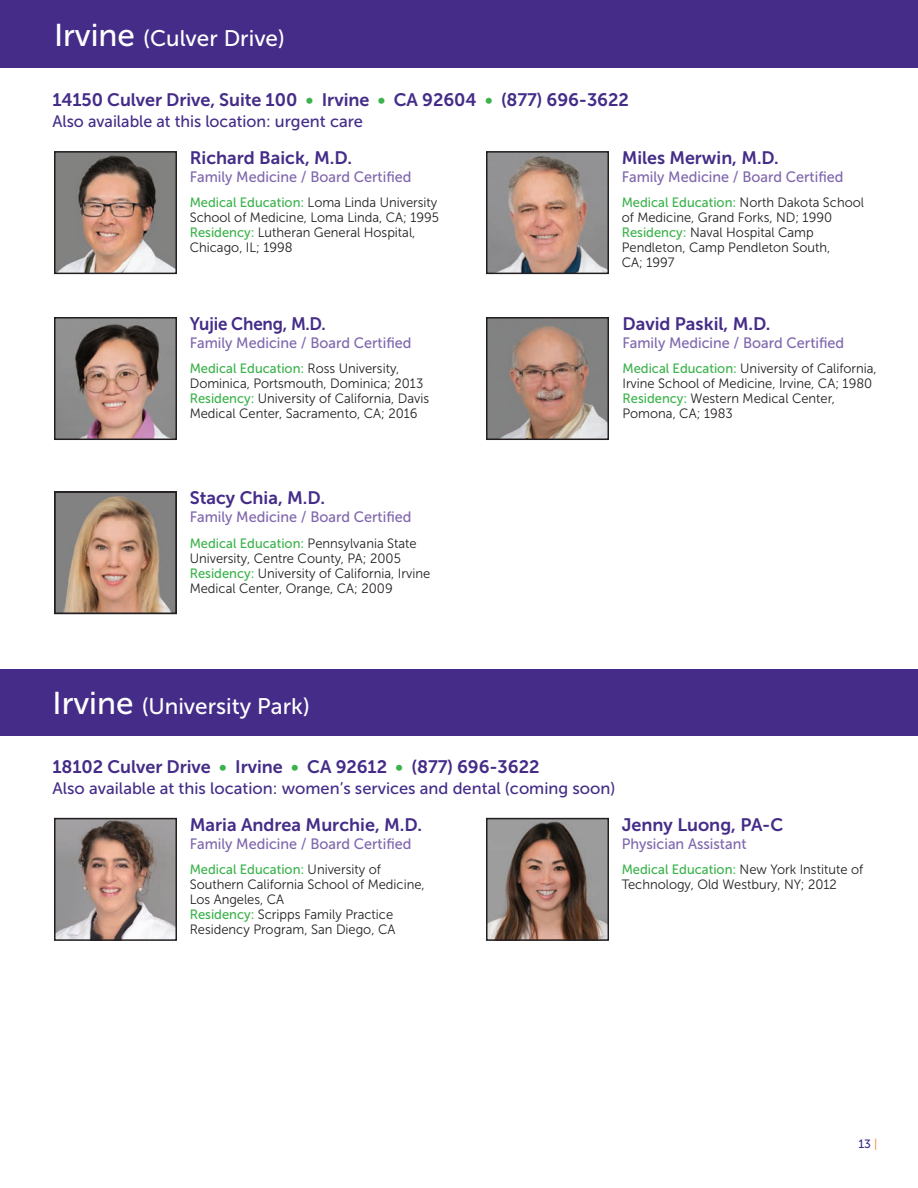
<style>
.page{position:relative;width:918px;height:1188px;background:#fff}
.page>*{position:absolute;margin:0;border:0;box-sizing:border-box;transform-origin:0 0}
.t1{font:22.5px "Museo Sans 500";color:#fff}
.t2{font:18px "Museo Sans 700";letter-spacing:-.005em;color:#442c88}
.t3{font:18px "Museo Sans 700";letter-spacing:-.005em;color:#442c88;scale:.94 1}
.t4{font:16.5px "Museo Sans 500";color:#442c88}
.t5{font:15px "Museo Sans 500";color:#7f66ad;scale:.96 1}
.t6{font:13.5px/15px "Museo Sans 300";color:#231f20;scale:.96 1}
.t7{font:13.5px "Museo Sans 500";color:#3bb24b;scale:.96 1}
.t8{font:12px "Museo Sans 500";color:#442c88}
.s1{font-size:31.5px}
.s2{color:#3bb24b}
.s3{font-family:"Museo Sans 500";color:#3bb24b}
.s4{font-family:"Museo Sans 300";color:#231f20}
.s5{font-family:"Museo Sans 300";color:#f47921}
</style>
<div class="page">
<div style="left:0;top:669px;width:918px;height:67px;background:#442c88"></div>
<img style="left:57px;top:320px;width:117px;height:117px">
<div style="left:54px;top:317px;width:123px;height:123px;border:2px solid #231f20"></div>
<img style="left:58px;top:495px;width:115px;height:115px">
<div style="left:54px;top:491px;width:123px;height:123px;border:2px solid #231f20"></div>
<img style="left:57px;top:154px;width:117px;height:117px">
<div style="left:54px;top:151px;width:123px;height:123px;border:2px solid #231f20"></div>
<img style="left:489px;top:154px;width:117px;height:117px">
<div style="left:486px;top:151px;width:123px;height:123px;border:2px solid #231f20"></div>
<img style="left:489px;top:320px;width:117px;height:117px">
<div style="left:486px;top:317px;width:123px;height:123px;border:2px solid #231f20"></div>
<div style="left:0;top:0;width:918px;height:68px;background:#442c88"></div>
<img style="left:489px;top:821px;width:117px;height:117px">
<div style="left:486px;top:818px;width:123px;height:123px;border:2px solid #231f20"></div>
<img style="left:57px;top:821px;width:117px;height:117px">
<div style="left:54px;top:818px;width:123px;height:123px;border:2px solid #231f20"></div>
<h1 class="t1" style="left:54px;top:25px;width:232px"><span class="s1">Irvine</span> (Culver Drive)</h1>
<h2 class="t2" style="left:53px;top:89px;width:578px">14150 Culver Drive, Suite 100 <span class="s2">•</span> Irvine <span class="s2">•</span> CA 92604 <span class="s2">•</span> (877) 696-3622</h2>
<p class="t4" style="left:53px;top:112px;width:312px">Also available at this location: urgent care</p>
<h2 class="t2" style="left:190px;top:148px;width:164px">Richard Baick, M.D.</h2>
<p class="t5" style="left:190px;top:169px;width:232px">Family Medicine / Board Certified</p>
<p class="t6" style="left:190px;top:195px;width:261px"><span class="s3">Medical Education:</span> Loma Linda University School of Medicine, Loma Linda, CA; 1995<br><span class="s3">Residency:</span> Lutheran General Hospital, Chicago, IL; 1998</p>
<h2 class="t3" style="left:190px;top:314px;width:146px">Yujie Cheng, M.D.</h2>
<p class="t5" style="left:190px;top:334px;width:232px">Family Medicine / Board Certified</p>
<p class="t7" style="left:190px;top:361px;width:220px">Medical Education: <span class="s4">Ross University,</span></p>
<p class="t6" style="left:190px;top:376px;width:251px">Dominica, Portsmouth, Dominica; 2013<br><span class="s3">Residency:</span> University of California, Davis<br>Medical Center, Sacramento, CA; 2016</p>
<h2 class="t2" style="left:190px;top:488px;width:137px">Stacy Chia, M.D.</h2>
<p class="t5" style="left:190px;top:509px;width:232px">Family Medicine / Board Certified</p>
<p class="t7" style="left:190px;top:535px;width:238px">Medical Education: <span class="s4">Pennsylvania State</span></p>
<p class="t6" style="left:190px;top:550px;width:252px">University, Centre County, PA; 2005<br><span class="s3">Residency:</span> University of California, Irvine<br>Medical Center, Orange, CA; 2009</p>
<h2 class="t2" style="left:622px;top:148px;width:159px">Miles Merwin, M.D.</h2>
<p class="t5" style="left:622px;top:169px;width:232px">Family Medicine / Board Certified</p>
<p class="t7" style="left:622px;top:195px;width:254px">Medical Education: <span class="s4">North Dakota School</span></p>
<p class="t6" style="left:622px;top:210px;width:221px">of Medicine, Grand Forks, ND; 1990<br><span class="s3">Residency:</span> Naval Hospital Camp<br>Pendleton, Camp Pendleton South,<br>CA; 1997</p>
<h2 class="t2" style="left:622px;top:314px;width:150px">David Paskil, M.D.</h2>
<p class="t5" style="left:622px;top:334px;width:232px">Family Medicine / Board Certified</p>
<p class="t6" style="left:622px;top:361px;width:266px"><span class="s3">Medical Education:</span> University of California, Irvine School of Medicine, Irvine, CA; 1980<br><span class="s3">Residency:</span> Western Medical Center, Pomona, CA; 1983</p>
<h1 class="t1" style="left:53px;top:694px;width:259px"><span class="s1">Irvine</span> (University Park)</h1>
<h2 class="t2" style="left:53px;top:757px;width:488px">18102 Culver Drive <span class="s2">•</span> Irvine <span class="s2">•</span> CA 92612 <span class="s2">•</span> (877) 696-3622</h2>
<p class="t4" style="left:53px;top:779px;width:564px">Also available at this location: women’s services and dental (coming soon)</p>
<h2 class="t2" style="left:190px;top:814px;width:234px">Maria Andrea Murchie, M.D.</h2>
<p class="t5" style="left:190px;top:835px;width:232px">Family Medicine / Board Certified</p>
<p class="t7" style="left:190px;top:862px;width:201px">Medical Education: <span class="s4">University of</span></p>
<p class="t6" style="left:190px;top:877px;width:246px">Southern California School of Medicine,<br>Los Angeles, CA<br><span class="s3">Residency:</span> Scripps Family Practice<br>Residency Program, San Diego, CA</p>
<h2 class="t2" style="left:622px;top:814px;width:163px">Jenny Luong, PA-C</h2>
<p class="t5" style="left:622px;top:835px;width:132px">Physician Assistant</p>
<p class="t6" style="left:622px;top:862px;width:253px"><span class="s3">Medical Education:</span> New York Institute of<br>Technology, Old Westbury, NY; 2012</p>
<p class="t8" style="left:858px;top:1138px;width:21px">13 <span class="s5">|</span></p>
</div>
